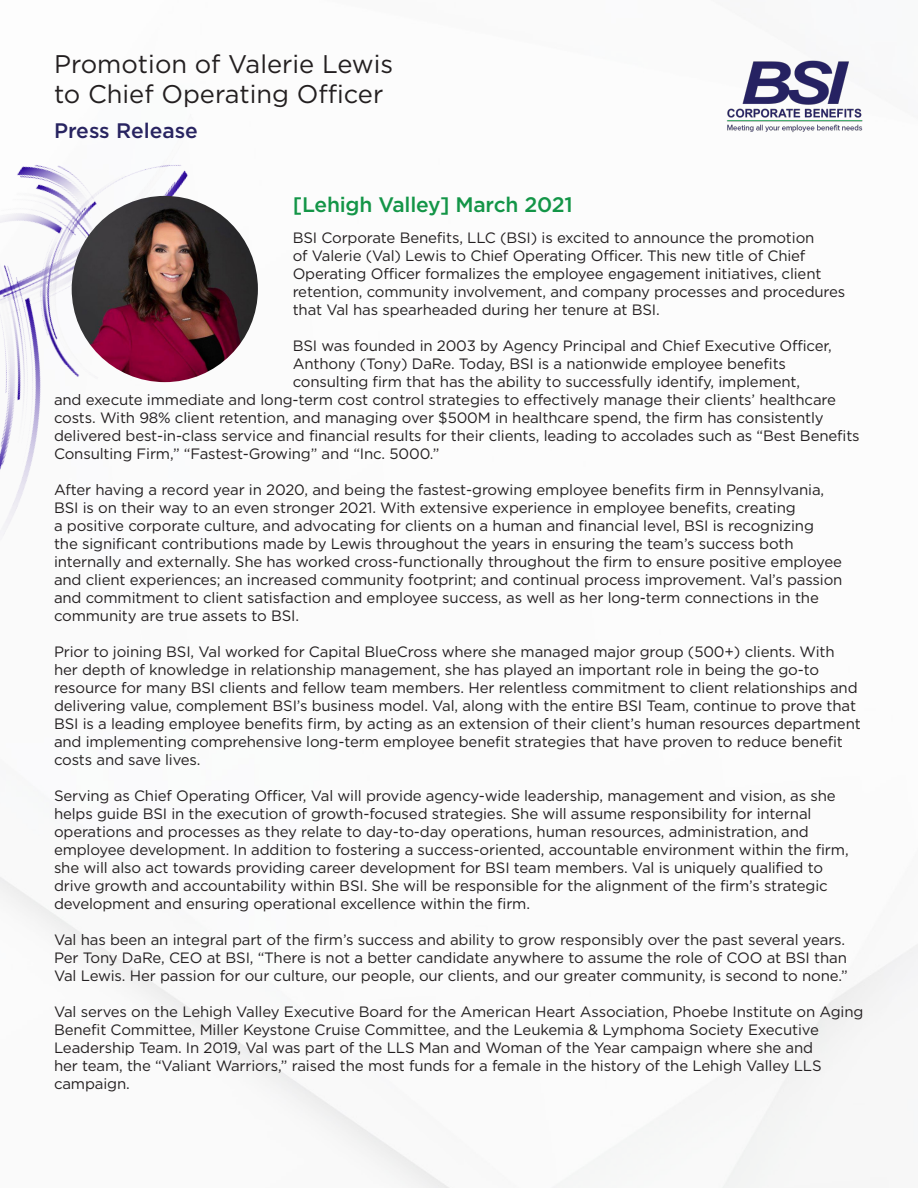
<style>
.page{position:relative;width:918px;height:1188px;background:#fff}
.page>*{position:absolute;margin:0;border:0;box-sizing:border-box;transform-origin:0 0}
.t1{font:25.5px/30.6px "Gotham";color:#231f20}
.t2{font:500 21px "Gotham";letter-spacing:-.01em;color:#139547}
.t3{font:500 21px "Gotham";color:#282461}
.t4{font:15px/18px "Gotham";letter-spacing:-.01em;color:#231f20}
</style>
<div class="page">
<img style="left:0;top:46px;width:218px;height:538px">
<img style="left:727px;top:61px;width:137px;height:72px">
<img style="left:72px;top:196px;width:186px;height:186px;border-radius:93px">
<p class="t1" style="left:54px;top:48px;width:341px">Promotion of Valerie Lewis to Chief Operating Officer</p>
<p class="t3" style="left:54px;top:118px;width:145px">Press Release</p>
<p class="t2" style="left:293px;top:192px;width:282px">[Lehigh Valley] March 2021</p>
<p class="t4" style="left:293px;top:229px;width:554px">BSI Corporate Benefits, LLC (BSI) is excited to announce the promotion<br>of Valerie (Val) Lewis to Chief Operating Officer. This new title of Chief Operating Officer formalizes the employee engagement initiatives, client retention, community involvement, and company processes and procedures that Val has spearheaded during her tenure at BSI.</p>
<p class="t4" style="left:293px;top:337px;width:541px">BSI was founded in 2003 by Agency Principal and Chief Executive Officer,<br>Anthony (Tony) DaRe. Today, BSI is a nationwide employee benefits consulting firm that has the ability to successfully identify, implement,</p>
<p class="t4" style="left:54px;top:390px;width:807px">and execute immediate and long-term cost control strategies to effectively manage their clients’ healthcare costs. With 98% client retention, and managing over $500M in healthcare spend, the firm has consistently delivered best-in-class service and financial results for their clients, leading to accolades such as “Best Benefits Consulting Firm,” “Fastest-Growing” and “Inc. 5000.”</p>
<p class="t4" style="left:54px;top:480px;width:790px">After having a record year in 2020, and being the fastest-growing employee benefits firm in Pennsylvania, BSI is on their way to an even stronger 2021. With extensive experience in employee benefits, creating<br>a positive corporate culture, and advocating for clients on a human and financial level, BSI is recognizing<br>the significant contributions made by Lewis throughout the years in ensuring the team’s success both internally and externally. She has worked cross-functionally throughout the firm to ensure positive employee and client experiences; an increased community footprint; and continual process improvement. Val’s passion and commitment to client satisfaction and employee success, as well as her long-term connections in the community are true assets to BSI.</p>
<p class="t4" style="left:54px;top:642px;width:808px">Prior to joining BSI, Val worked for Capital BlueCross where she managed major group (500+) clients. With her depth of knowledge in relationship management, she has played an important role in being the go-to resource for many BSI clients and fellow team members. Her relentless commitment to client relationships and delivering value, complement BSI’s business model. Val, along with the entire BSI Team, continue to prove that BSI is a leading employee benefits firm, by acting as an extension of their client’s human resources department and implementing comprehensive long-term employee benefit strategies that have proven to reduce benefit costs and save lives.</p>
<p class="t4" style="left:54px;top:786px;width:796px">Serving as Chief Operating Officer, Val will provide agency-wide leadership, management and vision, as she helps guide BSI in the execution of growth-focused strategies. She will assume responsibility for internal operations and processes as they relate to day-to-day operations, human resources, administration, and employee development. In addition to fostering a success-oriented, accountable environment within the firm, she will also act towards providing career development for BSI team members. Val is uniquely qualified to drive growth and accountability within BSI. She will be responsible for the alignment of the firm’s strategic development and ensuring operational excellence within the firm.</p>
<p class="t4" style="left:54px;top:930px;width:795px">Val has been an integral part of the firm’s success and ability to grow responsibly over the past several years.<br>Per Tony DaRe, CEO at BSI, “There is not a better candidate anywhere to assume the role of COO at BSI than<br>Val Lewis. Her passion for our culture, our people, our clients, and our greater community, is second to none.”</p>
<p class="t4" style="left:54px;top:1002px;width:811px">Val serves on the Lehigh Valley Executive Board for the American Heart Association, Phoebe Institute on Aging Benefit Committee, Miller Keystone Cruise Committee, and the Leukemia &amp; Lymphoma Society Executive Leadership Team. In 2019, Val was part of the LLS Man and Woman of the Year campaign where she and<br>her team, the “Valiant Warriors,” raised the most funds for a female in the history of the Lehigh Valley LLS campaign.</p>
</div>
